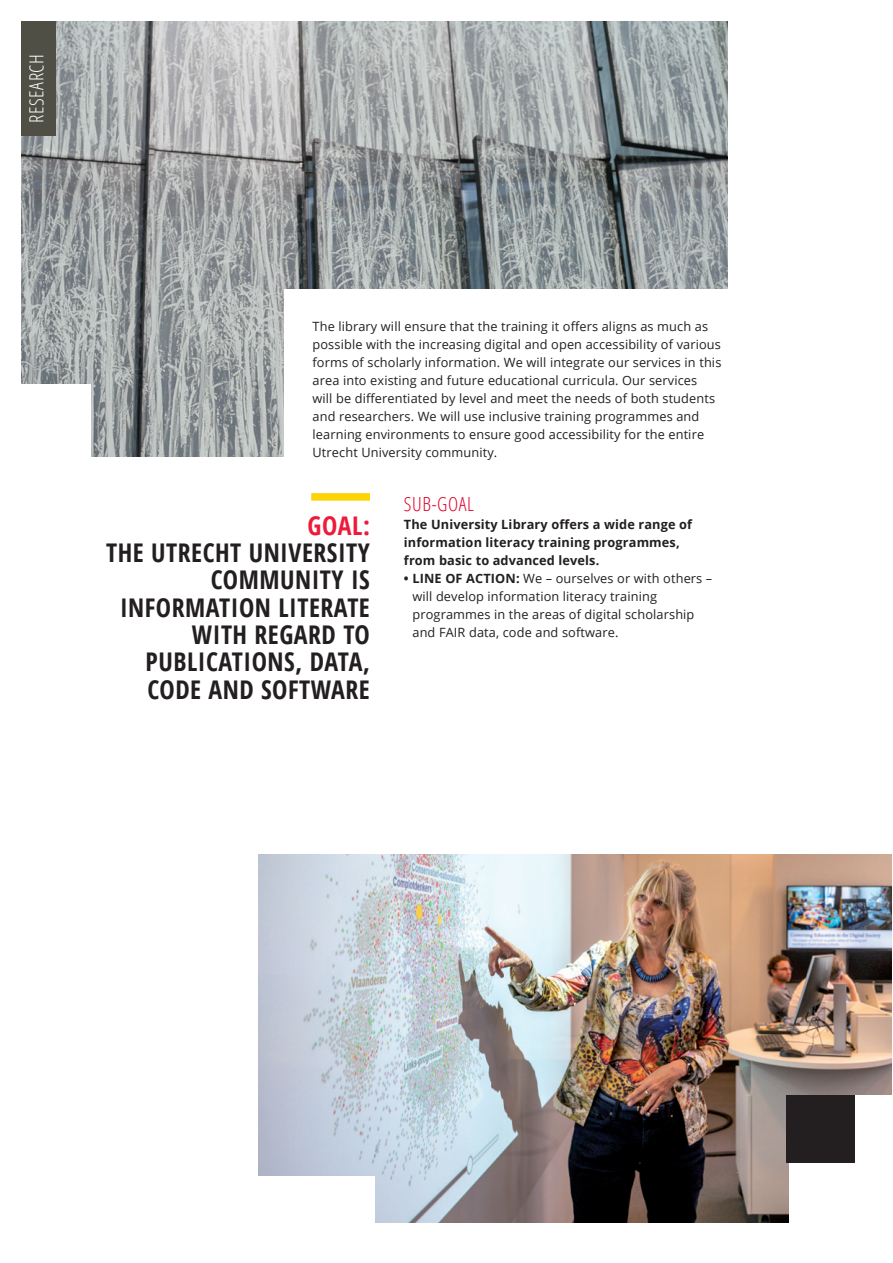
<style>
.page{position:relative;width:893px;height:1263px;background:#fff}
.page>*{position:absolute;margin:0;border:0;box-sizing:border-box;transform-origin:0 0}
.t1{font:700 25.8px/27.3px "Open Sans Condensed";letter-spacing:.02em;color:#231f20;text-align:right}
.t2{font:700 25.8px "Open Sans Condensed";color:#ed1a3a}
.t3{font:300 19.5px "Open Sans Condensed";letter-spacing:.03em;color:#e0002d}
.t4{font:300 19.5px "Open Sans Condensed";letter-spacing:.03em;color:#fff}
.t5{font:12.75px/18px "Open Sans";letter-spacing:.01em;color:#231f20}
.t6{font:700 12.75px/18px "Open Sans";letter-spacing:.01em;color:#231f20}
.s1{font-weight:700}
</style>
<div class="page">
<img style="left:21px;top:21px;width:706px;height:436px">
<div style="left:21px;top:21px;width:34px;height:115px;background:#504f46"></div>
<div style="left:0;top:384px;width:90px;height:85px;background:#fff"></div>
<div style="left:284px;top:290px;width:498px;height:252px;background:#fff"></div>
<div style="left:311px;top:493px;width:59px;height:8px;background:#fed304"></div>
<img style="left:259px;top:854px;width:633px;height:368px">
<div style="left:165px;top:1177px;width:209px;height:86px;background:#fff"></div>
<div style="left:851px;top:1095px;width:42px;height:161px;background:#fff"></div>
<div style="left:790px;top:1156px;width:103px;height:107px;background:#fff"></div>
<div style="left:786px;top:1095px;width:69px;height:68px;background:#231f20"></div>
<p class="t4" style="left:23px;top:123px;width:71px;rotate:-90deg">RESEARCH</p>
<p class="t5" style="left:313px;top:317px;width:410px">The library will ensure that the training it offers aligns as much as possible with the increasing digital and open accessibility of various forms of scholarly information. We will integrate our services in this area into existing and future educational curricula. Our services<br>will be differentiated by level and meet the needs of both students and researchers. We will use inclusive training programmes and learning environments to ensure good accessibility for the entire Utrecht University community.</p>
<p class="t3" style="left:404px;top:490px;width:71px">SUB-GOAL</p>
<p class="t6" style="left:404px;top:515px;width:290px">The University Library offers a wide range of information literacy training programmes,</p>
<p class="t6" style="left:404px;top:551px;width:197px">from basic to advanced levels.</p>
<p class="t5" style="left:412px;top:569px;width:301px;text-indent:-9px"><span class="s1">• LINE OF ACTION:</span> We – ourselves or with others – will develop information literacy training</p>
<p class="t5" style="left:412px;top:605px;width:283px">programmes in the areas of digital scholarship</p>
<p class="t5" style="left:412px;top:623px;width:207px">and FAIR data, code and software.</p>
<p class="t2" style="left:308px;top:507px;width:64px">GOAL:</p>
<p class="t1" style="left:106px;top:538px;width:265px">THE UTRECHT UNIVERSITY<br>COMMUNITY IS</p>
<p class="t1" style="left:120px;top:593px;width:251px">INFORMATION LITERATE<br>WITH REGARD TO</p>
<p class="t1" style="left:146px;top:648px;width:226px;text-align:left">PUBLICATIONS, DATA,<br>CODE AND SOFTWARE</p>
</div>
